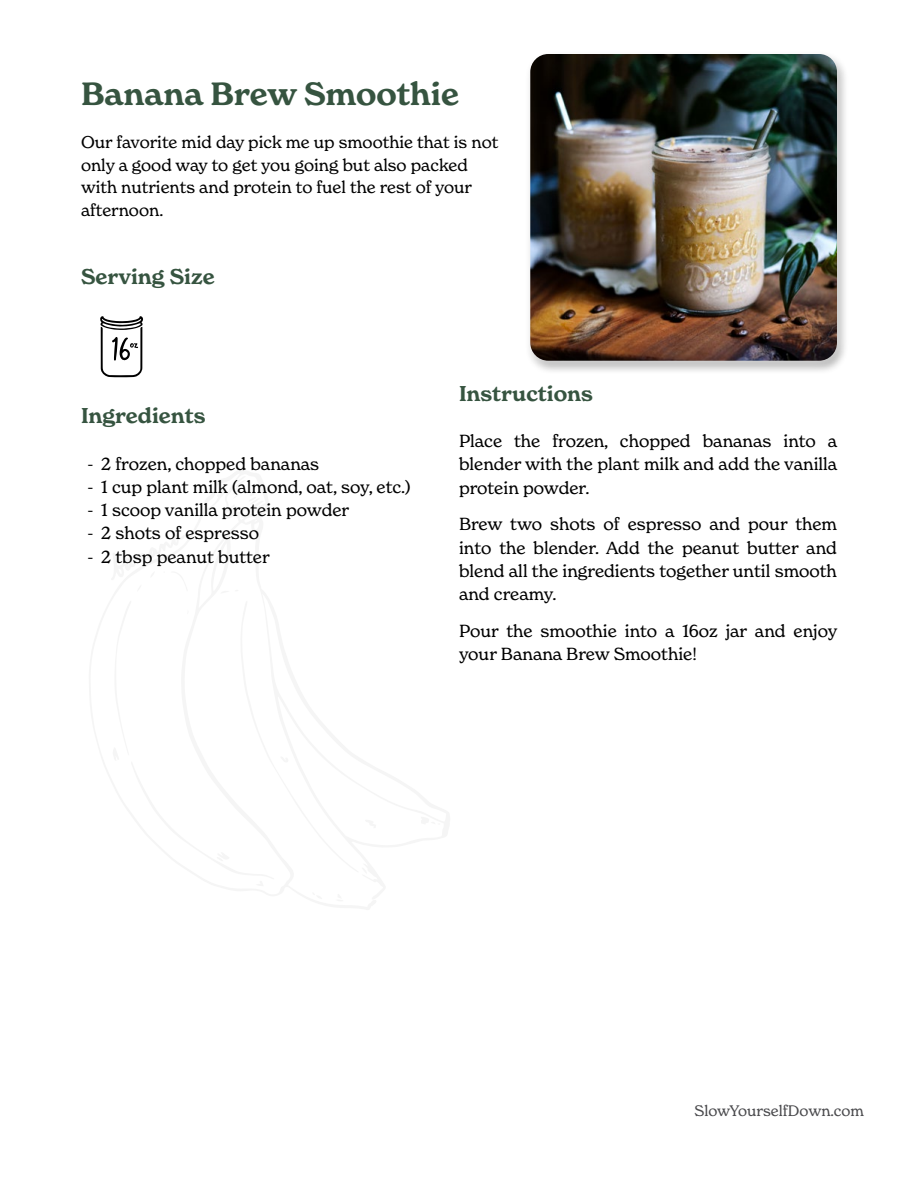
<style>
.page{position:relative;width:918px;height:1188px;background:#fff}
.page>*{position:absolute;margin:0;border:0;box-sizing:border-box;transform-origin:0 0}
.t1{font:600 31.5px "New Spirit";color:#365440}
.t2{font:600 21px "New Spirit";color:#365440}
.t3{font:17.25px/23.2px "New Spirit";color:#000;text-align:justify}
.t4{font:16.8px/22.5px "New Spirit";color:#000}
.t5{font:15px "New Spirit";color:#4a4a4d}
.s1{font-family:"Myriad Pro"}
</style>
<div class="page">
<div style="left:520px;top:44px;width:327px;height:327px;background:#fff;opacity:.75"></div>
<img style="left:530px;top:54px;width:307px;height:307px">
<svg style="left:100px;top:316px;width:43px;height:61px"></svg>
<h1 class="t1" style="left:81px;top:75px;width:380px">Banana Brew Smoothie</h1>
<p class="t4" style="left:81px;top:131px;width:419px">Our favorite mid day pick me up smoothie that is not only a good way to get you going but also packed with nutrients and protein to fuel the rest of your afternoon.</p>
<p class="t2" style="left:81px;top:263px;width:135px">Serving Size</p>
<p class="t2" style="left:81px;top:403px;width:126px">Ingredients</p>
<p class="t3" style="left:88px;top:452px;width:233px"><span class="s1">-</span> 2 frozen, chopped bananas</p>
<p class="t3" style="left:88px;top:475px;width:324px"><span class="s1">-</span> 1 cup plant milk (almond, oat, soy, etc.)</p>
<p class="t3" style="left:88px;top:498px;width:263px"><span class="s1">-</span> 1 scoop vanilla protein powder</p>
<p class="t3" style="left:88px;top:521px;width:173px"><span class="s1">-</span> 2 shots of espresso</p>
<p class="t3" style="left:88px;top:545px;width:184px"><span class="s1">-</span> 2 tbsp peanut butter</p>
<p class="t2" style="left:459px;top:380px;width:135px">Instructions</p>
<p class="t3" style="left:459px;top:429px;width:380px">Place the frozen, chopped bananas into a blender with the plant milk and add the vanilla protein powder.</p>
<p class="t3" style="left:459px;top:512px;width:380px">Brew two shots of espresso and pour them into the blender. Add the peanut butter and blend all the ingredients together until smooth and creamy.</p>
<p class="t3" style="left:459px;top:619px;width:380px">Pour the smoothie into a 16oz jar and enjoy your Banana Brew Smoothie!</p>
<p class="t5" style="left:695px;top:1101px;width:171px">SlowYourselfDown.com</p>
</div>
